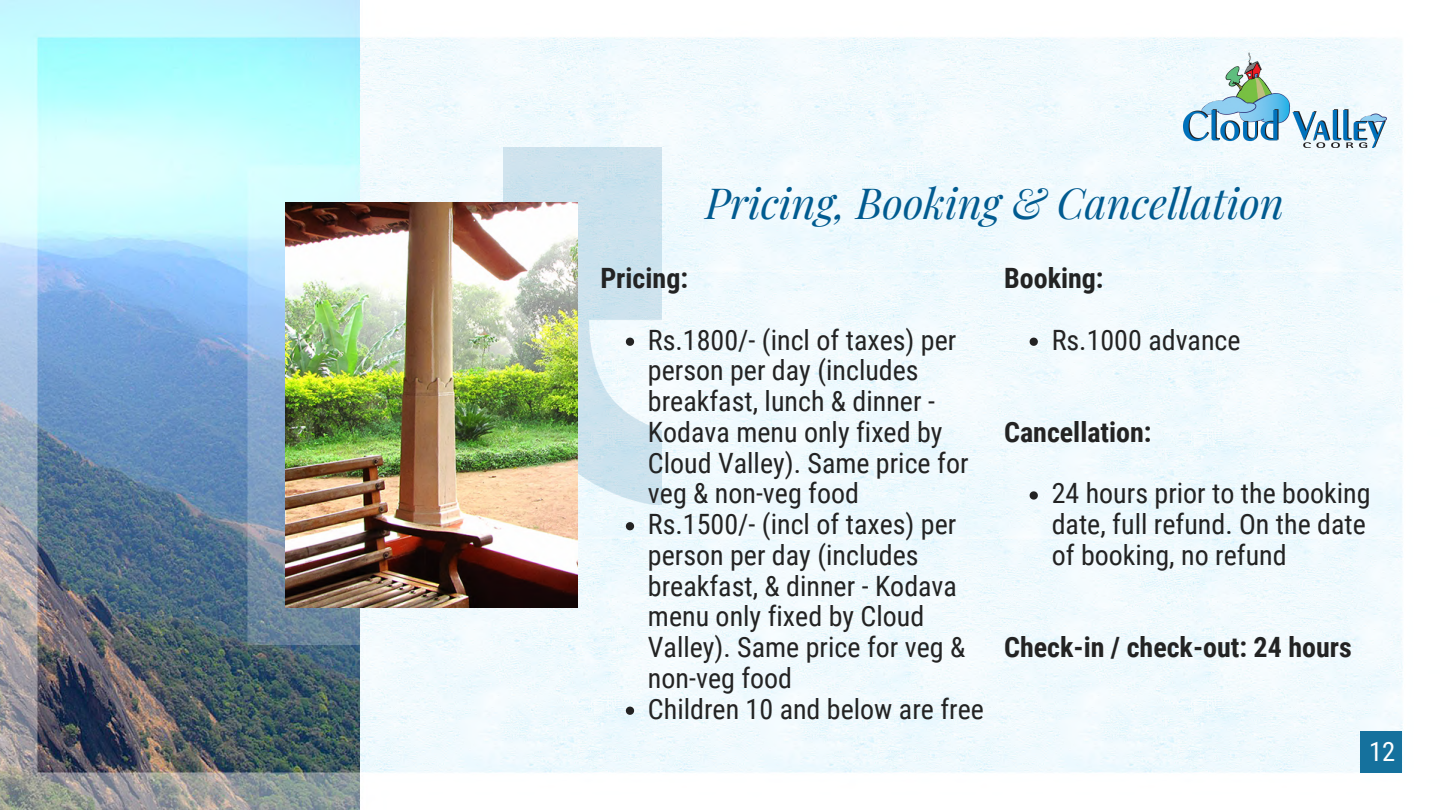
<style>
.page{position:relative;width:1440px;height:810px;background:#fff}
.page>*{position:absolute;margin:0;border:0;box-sizing:border-box;transform-origin:0 0}
.t1{font:italic 42px "Playfair Display";color:#015b90}
.t2{font:28px/30.8px "Roboto Condensed";color:#232323}
.t3{font:700 28px "Roboto Condensed";color:#232323}
.t4{font:26.6px "Roboto Condensed";color:#fff}
</style>
<div class="page">
<img style="left:0;top:0;width:1403px;height:810px">
<img style="left:504px;top:148px;width:158px;height:357px">
<img style="left:285px;top:203px;width:293px;height:405px">
<img style="left:1184px;top:52px;width:204px;height:96px">
<svg style="left:626px;top:338px;width:8px;height:8px"></svg>
<svg style="left:626px;top:522px;width:8px;height:8px"></svg>
<svg style="left:626px;top:707px;width:8px;height:8px"></svg>
<svg style="left:1030px;top:338px;width:8px;height:8px"></svg>
<svg style="left:1030px;top:491px;width:8px;height:9px"></svg>
<div style="left:1360px;top:731px;width:42px;height:42px;background:#15719d"></div>
<p class="t3" style="left:600px;top:262px;width:89px">Pricing:</p>
<p class="t1" style="left:706px;top:174px;width:580px">Pricing, Booking &amp; Cancellation</p>
<p class="t3" style="left:1004px;top:262px;width:101px">Booking:</p>
<p class="t2" style="left:648px;top:325px;width:322px">Rs.1800/- (incl of taxes) per person per day (includes breakfast, lunch &amp; dinner -<br>Kodava menu only fixed by<br>Cloud Valley). Same price for veg &amp; non-veg food</p>
<p class="t2" style="left:648px;top:509px;width:319px">Rs.1500/- (incl of taxes) per person per day (includes breakfast, &amp; dinner - Kodava menu only fixed by Cloud<br>Valley). Same price for veg &amp; non-veg food</p>
<p class="t2" style="left:648px;top:694px;width:338px">Children 10 and below are free</p>
<p class="t2" style="left:1052px;top:325px;width:190px">Rs.1000 advance</p>
<p class="t3" style="left:1004px;top:416px;width:149px">Cancellation:</p>
<p class="t2" style="left:1052px;top:478px;width:320px">24 hours prior to the booking date, full refund. On the date of booking, no refund</p>
<p class="t3" style="left:1004px;top:631px;width:349px">Check-in / check-out: 24 hours</p>
<p class="t4" style="left:1369px;top:736px;width:28px">12</p>
</div>
